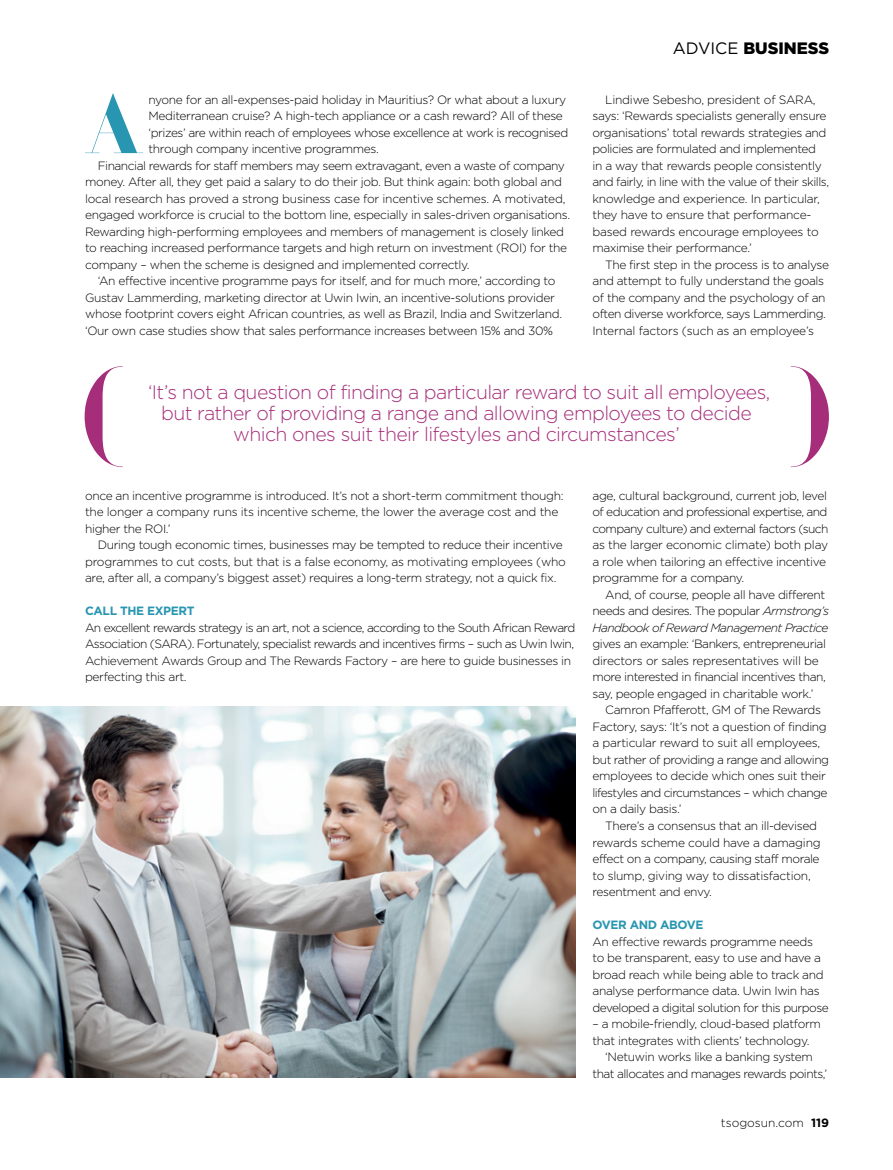
<style>
.page{position:relative;width:893px;height:1170px;background:#fff}
.page>*{position:absolute;margin:0;border:0;box-sizing:border-box;transform-origin:0 0}
.t1{font:800 103.2px "F Bella";color:#a52d7a}
.t2{font:800 83.55px "F Bella";color:#2896b0}
.t3{font:300 19.5px/21px "Gotham";letter-spacing:-.03em;color:#a52d7a;text-align:center}
.t4{font:900 16.5px "Gotham";color:#000}
.t5{font:300 12px/16.5px "Gotham";letter-spacing:-.03em;color:#000}
.t6{font:300 12px/16.5px "Gotham";letter-spacing:-.05em;color:#000}
.t7{font:700 12px "Gotham";letter-spacing:-.03em;color:#2896b0}
.t8{font:300 12px "Gotham";color:#000}
.s1{font-weight:400}
.s2{font-style:italic}
.s3{font-weight:700}
</style>
<div class="page">
<img style="left:0;top:706px;width:575px;height:371px">
<h3 class="t4" style="left:673px;top:39px;width:158px"><span class="s1">ADVICE</span> BUSINESS</h3>
<h2 class="t2" style="left:84px;top:75px;width:61px">A</h2>
<p class="t5" style="left:148px;top:91px;width:419px">nyone for an all-expenses-paid holiday in Mauritius? Or what about a luxury</p>
<p class="t5" style="left:148px;top:107px;width:416px">Mediterranean cruise? A high-tech appliance or a cash reward? All of these</p>
<p class="t5" style="left:148px;top:124px;width:421px">‘prizes’ are within reach of employees whose excellence at work is recognised</p>
<p class="t5" style="left:148px;top:140px;width:232px">through company incentive programmes.</p>
<p class="t5" style="left:98px;top:157px;width:469px">Financial rewards for staff members may seem extravagant, even a waste of company</p>
<p class="t5" style="left:85px;top:173px;width:478px">money. After all, they get paid a salary to do their job. But think again: both global and</p>
<p class="t5" style="left:85px;top:190px;width:482px">local research has proved a strong business case for incentive schemes. A motivated,</p>
<p class="t5" style="left:85px;top:206px;width:487px">engaged workforce is crucial to the bottom line, especially in sales-driven organisations.</p>
<p class="t5" style="left:85px;top:223px;width:481px">Rewarding high-performing employees and members of management is closely linked</p>
<p class="t5" style="left:85px;top:239px;width:484px">to reaching increased performance targets and high return on investment (ROI) for the</p>
<p class="t5" style="left:85px;top:256px;width:386px">company – when the scheme is designed and implemented correctly.</p>
<p class="t5" style="left:98px;top:272px;width:459px">‘An effective incentive programme pays for itself, and for much more,’ according to</p>
<p class="t5" style="left:85px;top:289px;width:471px">Gustav Lammerding, marketing director at Uwin Iwin, an incentive-solutions provider</p>
<p class="t5" style="left:85px;top:305px;width:479px">whose footprint covers eight African countries, as well as Brazil, India and Switzerland.</p>
<p class="t5" style="left:85px;top:322px;width:470px">‘Our own case studies show that sales performance increases between 15% and 30%</p>
<p class="t5" style="left:592px;top:91px;width:238px;text-indent:13px">Lindiwe Sebesho, president of SARA, says: ‘Rewards specialists generally ensure organisations’ total rewards strategies and policies are formulated and implemented<br>in a way that rewards people consistently and fairly, in line with the value of their skills, knowledge and experience. In particular, they have to ensure that performance&shy;based rewards encourage employees to maximise their performance.’</p>
<p class="t5" style="left:592px;top:256px;width:238px;text-indent:13px">The first step in the process is to analyse and attempt to fully understand the goals of the company and the psychology of an often diverse workforce, says Lammerding.<br>Internal factors (such as an employee’s</p>
<h1 class="t1" style="left:799px;top:356px;width:36px">)</h1>
<p class="t5" style="left:592px;top:487px;width:238px">age, cultural background, current job, level of education and professional expertise, and company culture) and external factors (such as the larger economic climate) both play a role when tailoring an effective incentive programme for a company.</p>
<p class="t5" style="left:592px;top:586px;width:238px;text-indent:13px">And, of course, people all have different needs and desires. The popular <span class="s2">Armstrong’s<br>Handbook of Reward Management Practice</span></p>
<p class="t5" style="left:592px;top:635px;width:235px">gives an example: ‘Bankers, entrepreneurial directors or sales representatives will be more interested in financial incentives than, say, people engaged in charitable work.’</p>
<p class="t5" style="left:592px;top:701px;width:238px;text-indent:13px">Camron Pfafferott, GM of The Rewards Factory, says: ‘It’s not a question of finding a particular reward to suit all employees, but rather of providing a range and allowing employees to decide which ones suit their lifestyles and circumstances – which change on a daily basis.’</p>
<p class="t5" style="left:592px;top:817px;width:230px;text-indent:13px">There’s a consensus that an ill-devised rewards scheme could have a damaging effect on a company, causing staff morale to slump, giving way to dissatisfaction, resentment and envy.</p>
<p class="t7" style="left:592px;top:917px;width:113px">OVER AND ABOVE</p>
<p class="t5" style="left:592px;top:932px;width:238px">An effective rewards programme needs<br>to be transparent, easy to use and have a broad reach while being able to track and analyse performance data. Uwin Iwin has developed a digital solution for this purpose</p>
<p class="t5" style="left:592px;top:1015px;width:230px">– a mobile-friendly, cloud-based platform</p>
<p class="t5" style="left:592px;top:1031px;width:219px">that integrates with clients’ technology.</p>
<p class="t5" style="left:605px;top:1048px;width:209px">‘Netuwin works like a banking system</p>
<p class="t5" style="left:592px;top:1064px;width:236px">that allocates and manages rewards points,’</p>
<h1 class="t1" style="left:81px;top:356px;width:36px">(</h1>
<h3 class="t3" style="left:148px;top:381px;width:624px">‘It’s not a question of finding a particular reward to suit all employees, but rather of providing a range and allowing employees to decide</h3>
<h3 class="t3" style="left:233px;top:423px;width:448px">which ones suit their lifestyles and circumstances’</h3>
<p class="t5" style="left:85px;top:487px;width:480px">once an incentive programme is introduced. It’s not a short-term commitment though: the longer a company runs its incentive scheme, the lower the average cost and the higher the ROI.’</p>
<p class="t5" style="left:85px;top:536px;width:482px;text-indent:13px">During tough economic times, businesses may be tempted to reduce their incentive programmes to cut costs, but that is a false economy, as motivating employees (who are, after all, a company’s biggest asset) requires a long-term strategy, not a quick fix.</p>
<p class="t7" style="left:85px;top:604px;width:111px">CALL THE EXPERT</p>
<p class="t6" style="left:85px;top:619px;width:492px">An excellent rewards strategy is an art, not a science, according to the South African Reward Association (SARA). Fortunately, specialist rewards and incentives firms – such as Uwin Iwin, Achievement Awards Group and The Rewards Factory – are here to guide businesses in perfecting this art.</p>
<p class="t8" style="left:721px;top:1116px;width:110px">tsogosun.com <span class="s3">119</span></p>
</div>
